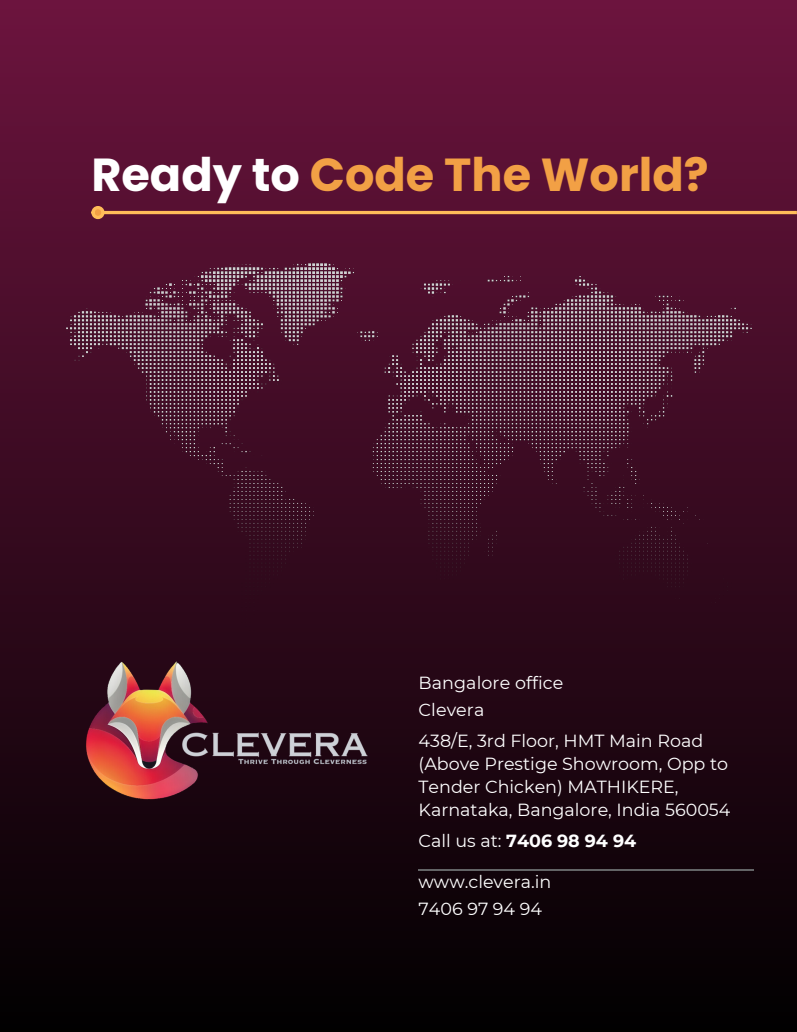
<style>
.page{position:relative;width:797px;height:1032px;background:#fff}
.page>*{position:absolute;margin:0;border:0;box-sizing:border-box;transform-origin:0 0}
.t1{font:700 46.25px "Poppins";color:#f2a045}
.t2{font:17.5px/23px "Montserrat";color:#fff}
.t3{font:700 17.5px "Montserrat";color:#fff}
.s1{color:#fff}
.s2{font-weight:400}
</style>
<div class="page">
<div style="left:0;top:0;width:797px;height:1031px;background:linear-gradient(to bottom,#6c143e,#010001)"></div>
<hr style="left:104px;top:211px;width:693px;height:3px;background:#ffbd59">
<div style="left:93px;top:207px;width:10px;height:10px;background:#f2a045;border-radius:50%"></div>
<div style="left:91px;top:206px;width:14px;height:13px;border:3px solid #ffbd59;border-radius:50%"></div>
<hr style="left:419px;top:869px;width:335px;height:1px;background:#636466">
<img style="left:64px;top:261px;width:693px;height:372px">
<img style="left:80px;top:655px;width:297px;height:151px">
<p class="t1" style="left:91px;top:142px;width:619px"><span class="s1">Ready to</span> Code The World?</p>
<p class="t2" style="left:419px;top:671px;width:146px">Bangalore office</p>
<p class="t2" style="left:419px;top:698px;width:67px">Clevera</p>
<p class="t2" style="left:419px;top:729px;width:313px">438/E, 3rd Floor, HMT Main Road (Above Prestige Showroom, Opp to<br>Tender Chicken) MATHIKERE,<br>Karnataka, Bangalore, India 560054</p>
<p class="t3" style="left:419px;top:829px;width:219px"><span class="s2">Call us at:</span> 7406 98 94 94</p>
<p class="t2" style="left:419px;top:870px;width:134px">www.clevera.in</p>
<p class="t2" style="left:419px;top:897px;width:125px">7406 97 94 94</p>
</div>
